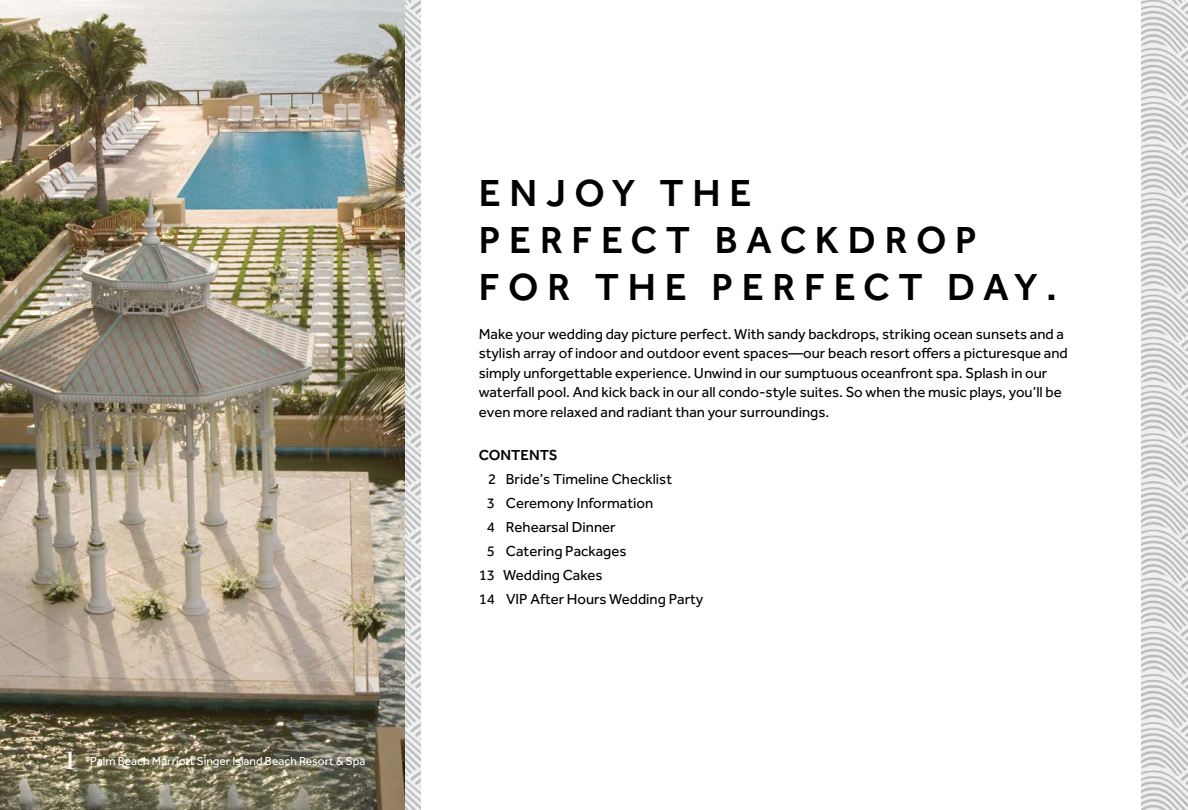
<style>
.page{position:relative;width:1188px;height:810px;background:#fff}
.page>*{position:absolute;margin:0;border:0;box-sizing:border-box;transform-origin:0 0}
.t1{font:500 39px/46.8px "Effra";letter-spacing:.225em;color:#000}
.t2{font:27px "Bodoni";color:#fff}
.t3{font:15px/19.5px "Effra";color:#000}
.t4{font:500 15px "Effra";color:#000}
.t5{font:12px "Effra";color:#fff}
</style>
<div class="page">
<img style="left:0;top:0;width:421px;height:810px">
<img style="left:1142px;top:0;width:46px;height:810px">
<h2 class="t2" style="left:63px;top:744px;width:15px">1</h2>
<p class="t5" style="left:90px;top:754px;width:277px">Palm Beach Marriott Singer Island Beach Resort &amp; Spa</p>
<h1 class="t1" style="left:479px;top:169px;width:580px">ENJOY THE<br>PERFECT BACKDROP<br>FOR THE PERFECT DAY.</h1>
<p class="t3" style="left:479px;top:324px;width:591px">Make your wedding day picture perfect. With sandy backdrops, striking ocean sunsets and a stylish array of indoor and outdoor event spaces—our beach resort offers a picturesque and simply unforgettable experience. Unwind in our sumptuous oceanfront spa. Splash in our waterfall pool. And kick back in our all condo-style suites. So when the music plays, you’ll be even more relaxed and radiant than your surroundings.</p>
<p class="t4" style="left:479px;top:446px;width:80px">CONTENTS</p>
<p class="t3" style="left:488px;top:469px;width:186px">2 Bride’s Timeline Checklist</p>
<p class="t3" style="left:487px;top:493px;width:168px">3 Ceremony Information</p>
<p class="t3" style="left:487px;top:517px;width:130px">4 Rehearsal Dinner</p>
<p class="t3" style="left:487px;top:541px;width:141px">5 Catering Packages</p>
<p class="t3" style="left:479px;top:565px;width:125px">13 Wedding Cakes</p>
<p class="t3" style="left:479px;top:589px;width:226px">14 VIP After Hours Wedding Party</p>
</div>
